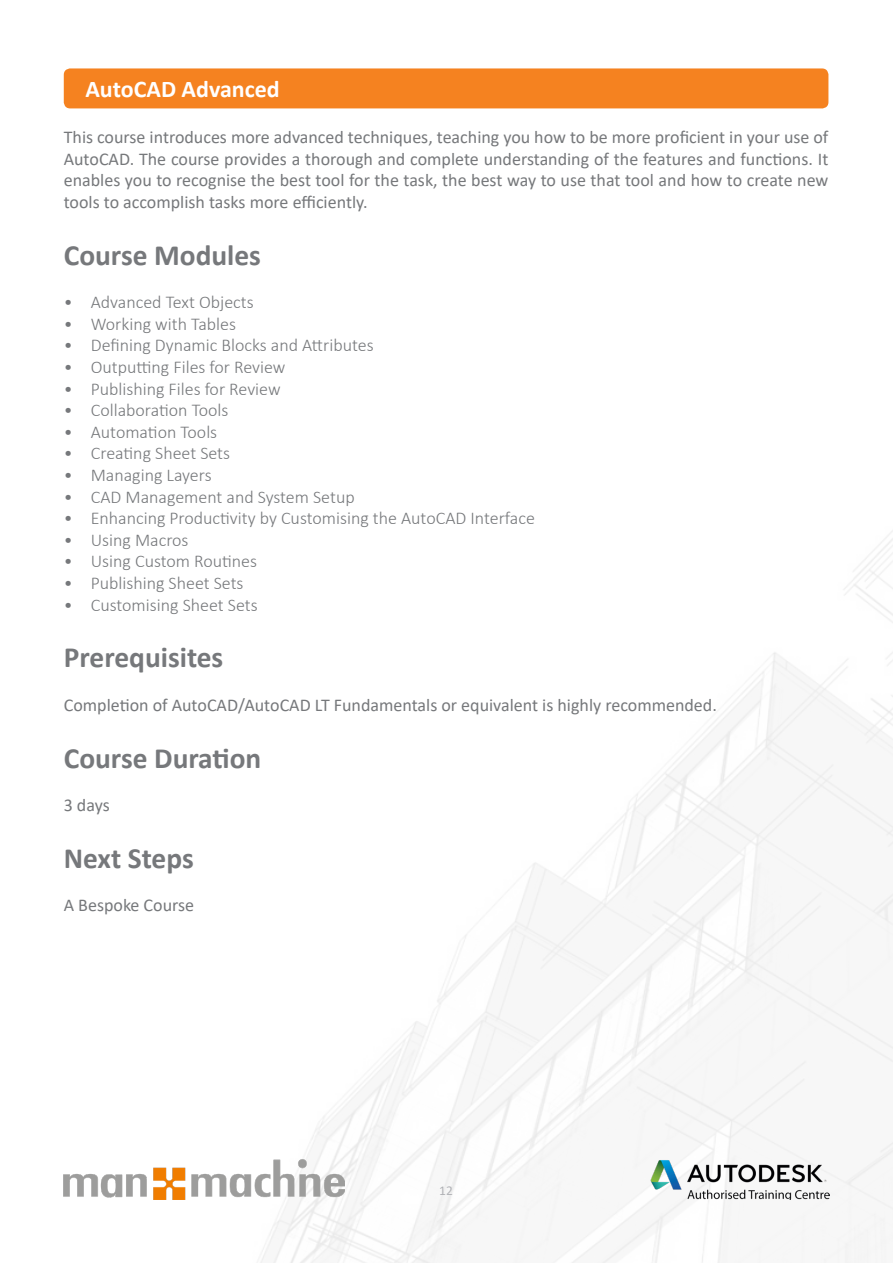
<style>
.page{position:relative;width:893px;height:1263px;background:#fff}
.page>*{position:absolute;margin:0;border:0;box-sizing:border-box;transform-origin:0 0}
.t1{font:700 29.4px "Calibri";color:#76787b}
.t2{font:700 24px "Calibri";color:#fff}
.t3{font:18px/21.6px "Calibri";color:#76787b;text-align:justify}
.t4{font:300 18px "Calibri";color:#76787b}
.t5{font:13.5px "Calibri";color:#b2b3b7}
</style>
<div class="page">
<img style="left:63px;top:68px;width:830px;height:1195px">
<div style="left:64px;top:68px;width:764px;height:40px;background:#f58220;border-radius:6px"></div>
<img style="left:64px;top:1159px;width:280px;height:40px">
<img style="left:651px;top:1159px;width:178px;height:40px">
<p class="t2" style="left:85px;top:73px;width:196px">AutoCAD Advanced</p>
<p class="t3" style="left:64px;top:126px;width:766px">This course introduces more advanced techniques, teaching you how to be more proficient in your use of AutoCAD. The course provides a thorough and complete understanding of the features and functions. It enables you to recognise the best tool for the task, the best way to use that tool and how to create new tools to accomplish tasks more efficiently.</p>
<p class="t1" style="left:64px;top:234px;width:199px">Course Modules</p>
<p class="t4" style="left:64px;top:291px;width:191px">• Advanced Text Objects</p>
<p class="t4" style="left:64px;top:313px;width:174px">• Working with Tables</p>
<p class="t4" style="left:64px;top:334px;width:311px">• Defining Dynamic Blocks and Attributes</p>
<p class="t4" style="left:64px;top:356px;width:223px">• Outputting Files for Review</p>
<p class="t4" style="left:64px;top:377px;width:218px">• Publishing Files for Review</p>
<p class="t4" style="left:64px;top:399px;width:166px">• Collaboration Tools</p>
<p class="t4" style="left:64px;top:421px;width:155px">• Automation Tools</p>
<p class="t4" style="left:64px;top:442px;width:168px">• Creating Sheet Sets</p>
<p class="t4" style="left:64px;top:464px;width:149px">• Managing Layers</p>
<p class="t4" style="left:64px;top:485px;width:292px">• CAD Management and System Setup</p>
<p class="t4" style="left:64px;top:507px;width:473px">• Enhancing Productivity by Customising the AutoCAD Interface</p>
<p class="t4" style="left:64px;top:529px;width:126px">• Using Macros</p>
<p class="t4" style="left:64px;top:550px;width:195px">• Using Custom Routines</p>
<p class="t4" style="left:64px;top:572px;width:181px">• Publishing Sheet Sets</p>
<p class="t4" style="left:64px;top:593px;width:195px">• Customising Sheet Sets</p>
<p class="t1" style="left:64px;top:637px;width:161px">Prerequisites</p>
<p class="t3" style="left:64px;top:693px;width:655px">Completion of AutoCAD/AutoCAD LT Fundamentals or equivalent is highly recommended.</p>
<p class="t1" style="left:64px;top:737px;width:199px">Course Duration</p>
<p class="t3" style="left:64px;top:793px;width:47px">3 days</p>
<p class="t1" style="left:64px;top:837px;width:131px">Next Steps</p>
<p class="t3" style="left:64px;top:893px;width:132px">A Bespoke Course</p>
<p class="t5" style="left:439px;top:1181px;width:15px">12</p>
</div>
